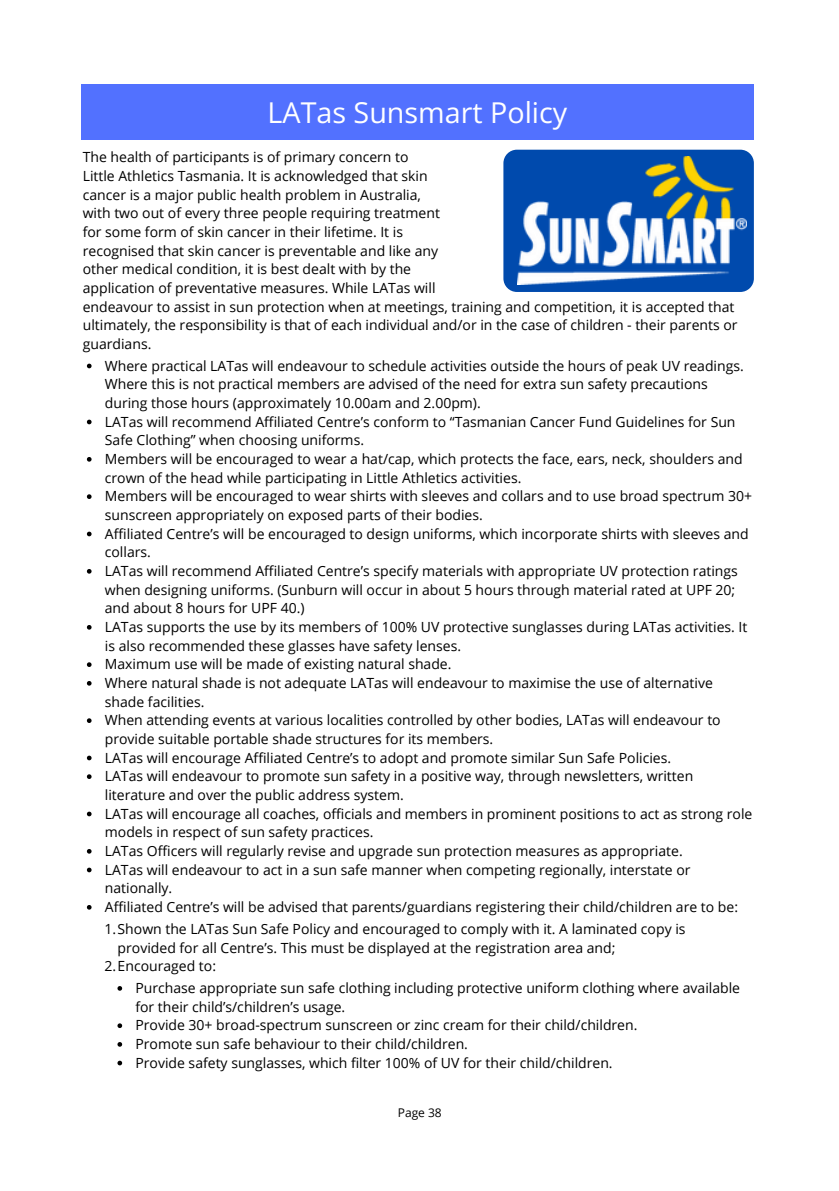
<style>
.page{position:relative;width:839px;height:1191px;background:#fff}
.page>*{position:absolute;margin:0;border:0;box-sizing:border-box;transform-origin:0 0}
.t1{font:28.8px "Open Sans";color:#fff}
.t2{font:14px/18.6px "Open Sans";color:#000}
.t3{font:12px "Open Sans";color:#000}
</style>
<div class="page">
<div style="left:81px;top:84px;width:672px;height:55px;background:#5271ff"></div>
<div style="left:503px;top:150px;width:250px;height:142px;background:#004aad;border-radius:14px"></div>
<img style="left:517px;top:157px;width:229px;height:128px">
<svg style="left:87px;top:364px;width:5px;height:4px"></svg>
<svg style="left:87px;top:420px;width:5px;height:4px"></svg>
<svg style="left:87px;top:457px;width:5px;height:5px"></svg>
<svg style="left:87px;top:494px;width:5px;height:5px"></svg>
<svg style="left:87px;top:532px;width:5px;height:4px"></svg>
<svg style="left:87px;top:569px;width:5px;height:5px"></svg>
<svg style="left:87px;top:625px;width:5px;height:5px"></svg>
<svg style="left:87px;top:662px;width:5px;height:5px"></svg>
<svg style="left:87px;top:681px;width:5px;height:5px"></svg>
<svg style="left:87px;top:718px;width:5px;height:5px"></svg>
<svg style="left:87px;top:756px;width:5px;height:4px"></svg>
<svg style="left:87px;top:774px;width:5px;height:5px"></svg>
<svg style="left:87px;top:812px;width:5px;height:4px"></svg>
<svg style="left:87px;top:849px;width:5px;height:5px"></svg>
<svg style="left:87px;top:868px;width:5px;height:4px"></svg>
<svg style="left:87px;top:905px;width:5px;height:5px"></svg>
<svg style="left:117px;top:986px;width:5px;height:5px"></svg>
<svg style="left:117px;top:1023px;width:5px;height:5px"></svg>
<svg style="left:117px;top:1042px;width:5px;height:5px"></svg>
<svg style="left:117px;top:1061px;width:5px;height:4px"></svg>
<p class="t1" style="left:267px;top:92px;width:301px">LATas Sunsmart Policy</p>
<p class="t2" style="left:83px;top:148px;width:327px">The health of participants is of primary concern to</p>
<p class="t2" style="left:83px;top:166px;width:346px">Little Athletics Tasmania. It is acknowledged that skin</p>
<p class="t2" style="left:83px;top:185px;width:340px">cancer is a major public health problem in Australia,</p>
<p class="t2" style="left:83px;top:204px;width:358px">with two out of every three people requiring treatment</p>
<p class="t2" style="left:83px;top:222px;width:322px">for some form of skin cancer in their lifetime. It is</p>
<p class="t2" style="left:83px;top:241px;width:357px">recognised that skin cancer is preventable and like any</p>
<p class="t2" style="left:83px;top:260px;width:330px">other medical condition, it is best dealt with by the</p>
<p class="t2" style="left:83px;top:278px;width:354px">application of preventative measures. While LATas will</p>
<p class="t2" style="left:83px;top:297px;width:656px">endeavour to assist in sun protection when at meetings, training and competition, it is accepted that ultimately, the responsibility is that of each individual and/or in the case of children - their parents or guardians.</p>
<p class="t2" style="left:105px;top:356px;width:640px">Where practical LATas will endeavour to schedule activities outside the hours of peak UV readings.<br>Where this is not practical members are advised of the need for extra sun safety precautions during those hours (approximately 10.00am and 2.00pm).</p>
<p class="t2" style="left:105px;top:412px;width:632px">LATas will recommend Affiliated Centre’s conform to “Tasmanian Cancer Fund Guidelines for Sun<br>Safe Clothing” when choosing uniforms.</p>
<p class="t2" style="left:105px;top:449px;width:639px">Members will be encouraged to wear a hat/cap, which protects the face, ears, neck, shoulders and crown of the head while participating in Little Athletics activities.</p>
<p class="t2" style="left:105px;top:487px;width:648px">Members will be encouraged to wear shirts with sleeves and collars and to use broad spectrum 30+ sunscreen appropriately on exposed parts of their bodies.</p>
<p class="t2" style="left:105px;top:524px;width:645px">Affiliated Centre’s will be encouraged to design uniforms, which incorporate shirts with sleeves and collars.</p>
<p class="t2" style="left:105px;top:561px;width:634px">LATas will recommend Affiliated Centre’s specify materials with appropriate UV protection ratings when designing uniforms. (Sunburn will occur in about 5 hours through material rated at UPF 20; and about 8 hours for UPF 40.)</p>
<p class="t2" style="left:105px;top:617px;width:644px">LATas supports the use by its members of 100% UV protective sunglasses during LATas activities. It is also recommended these glasses have safety lenses.</p>
<p class="t2" style="left:105px;top:655px;width:348px">Maximum use will be made of existing natural shade.</p>
<p class="t2" style="left:105px;top:673px;width:609px">Where natural shade is not adequate LATas will endeavour to maximise the use of alternative shade facilities.</p>
<p class="t2" style="left:105px;top:711px;width:617px">When attending events at various localities controlled by other bodies, LATas will endeavour to provide suitable portable shade structures for its members.</p>
<p class="t2" style="left:105px;top:748px;width:567px">LATas will encourage Affiliated Centre’s to adopt and promote similar Sun Safe Policies.</p>
<p class="t2" style="left:105px;top:767px;width:590px">LATas will endeavour to promote sun safety in a positive way, through newsletters, written literature and over the public address system.</p>
<p class="t2" style="left:105px;top:804px;width:649px">LATas will encourage all coaches, officials and members in prominent positions to act as strong role models in respect of sun safety practices.</p>
<p class="t2" style="left:105px;top:841px;width:579px">LATas Officers will regularly revise and upgrade sun protection measures as appropriate.</p>
<p class="t2" style="left:105px;top:860px;width:587px">LATas will endeavour to act in a sun safe manner when competing regionally, interstate or nationally.</p>
<p class="t2" style="left:105px;top:897px;width:634px">Affiliated Centre’s will be advised that parents/guardians registering their child/children are to be:</p>
<p class="t2" style="left:118px;top:919px;width:569px;text-indent:-13px">1.Shown the LATas Sun Safe Policy and encouraged to comply with it. A laminated copy is provided for all Centre’s. This must be displayed at the registration area and;</p>
<p class="t2" style="left:104px;top:956px;width:113px">2.Encouraged to:</p>
<p class="t2" style="left:135px;top:978px;width:606px">Purchase appropriate sun safe clothing including protective uniform clothing where available for their child’s/children’s usage.</p>
<p class="t2" style="left:135px;top:1016px;width:503px">Provide 30+ broad-spectrum sunscreen or zinc cream for their child/children.</p>
<p class="t2" style="left:135px;top:1034px;width:334px">Promote sun safe behaviour to their child/children.</p>
<p class="t2" style="left:135px;top:1053px;width:478px">Provide safety sunglasses, which filter 100% of UV for their child/children.</p>
<p class="t3" style="left:398px;top:1105px;width:46px">Page 38</p>
</div>
